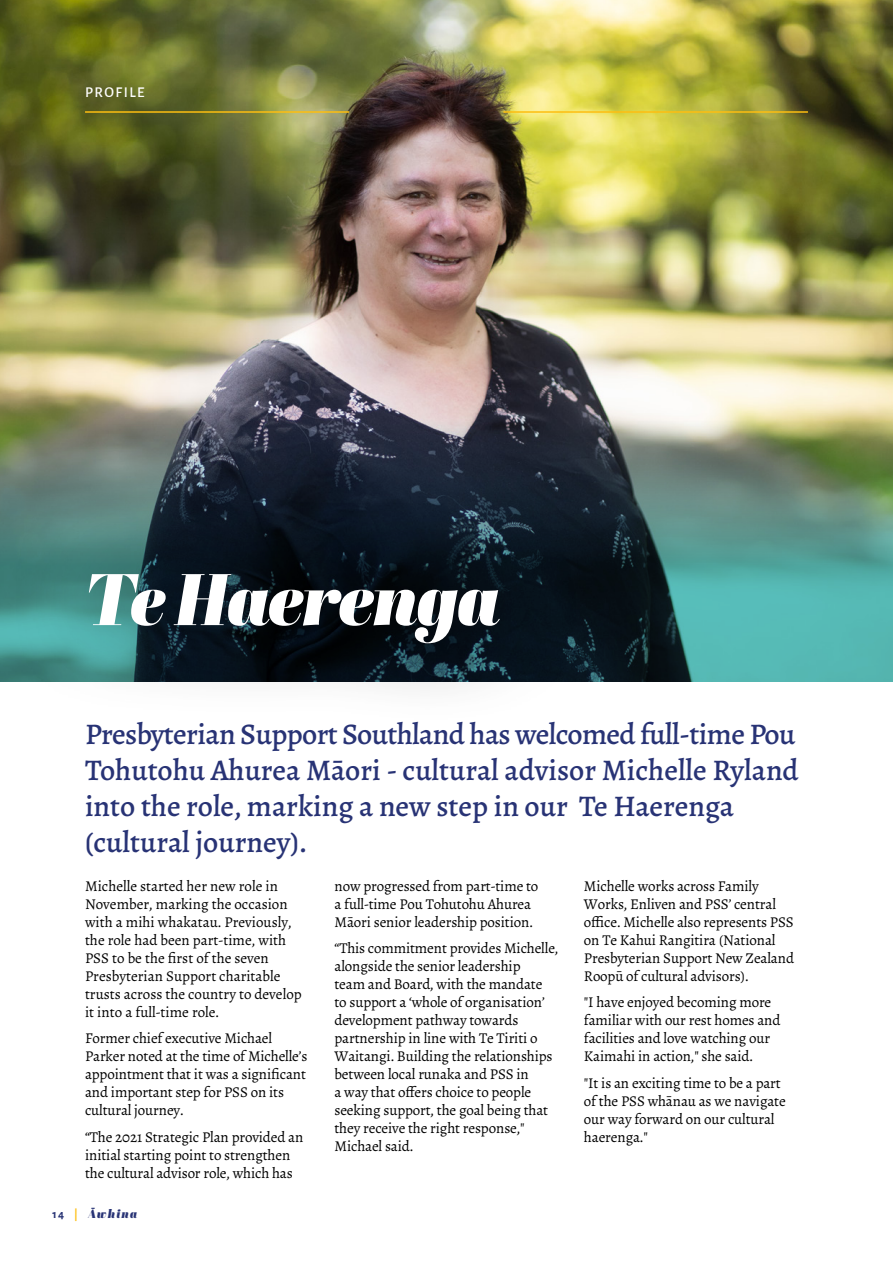
<style>
.page{position:relative;width:893px;height:1263px;background:#fff}
.page>*{position:absolute;margin:0;border:0;box-sizing:border-box;transform-origin:0 0}
.t1{font:italic 72.75px "Abril Display Bl";letter-spacing:-.01em;color:#fff}
.Article_-_H2{font:500 30px/36px "Alegreya";color:#283375}
.Body{font:15px/18px "Alegreya";letter-spacing:-.01em;color:#000}
.Heading_White_Backgr{font:500 15px "Alegreya Sans";letter-spacing:.1em;color:#fff}
.t2{font:italic 12px "Abril Display Bl";letter-spacing:.1em;color:#283375}
.s1{font-family:"Alegreya Sans";font-weight:700;font-style:normal}
.s2{font-family:"Alegreya Sans";font-weight:700;font-style:normal;color:#febe10}
</style>
<div class="page">
<img style="left:0;top:0;width:893px;height:233px">
<img style="left:0;top:233px;width:893px;height:449px">
<hr style="left:85px;top:111px;width:264px;height:2px;background:#febe10">
<hr style="left:503px;top:111px;width:305px;height:2px;background:#febe10">
<div style="left:7px;top:482px;width:579px;height:247px;background:#000;opacity:.75"></div>
<p class="Heading_White_Backgr" style="left:85px;top:82px;width:61px">PROFILE</p>
<p class="t1" style="left:85px;top:548px;width:417px">Te Haerenga</p>
<p class="Article_-_H2" style="left:85px;top:715px;width:715px">Presbyterian Support Southland has welcomed full-time Pou Tohutohu Ahurea Māori - cultural advisor Michelle Ryland into the role, marking a new step in our Te Haerenga (cultural journey).</p>
<p class="Body" style="left:85px;top:877px;width:218px">Michelle started her new role in<br>November, marking the occasion with a mihi whakatau. Previously, the role had been part-time, with<br>PSS to be the first of the seven<br>Presbyterian Support charitable trusts across the country to develop it into a full-time role.</p>
<p class="Body" style="left:85px;top:1029px;width:224px">Former chief executive Michael<br>Parker noted at the time of Michelle’s appointment that it was a significant and important step for PSS on its cultural journey.</p>
<p class="Body" style="left:85px;top:1128px;width:220px">“The 2021 Strategic Plan provided an initial starting point to strengthen the cultural advisor role, which has</p>
<p class="Body" style="left:334px;top:877px;width:205px">now progressed from part-time to a full-time Pou Tohutohu Ahurea<br>Māori senior leadership position.</p>
<p class="Body" style="left:334px;top:939px;width:225px">“This commitment provides Michelle, alongside the senior leadership<br>team and Board, with the mandate to support a ‘whole of organisation’ development pathway towards partnership in line with Te Tiriti o<br>Waitangi. Building the relationships between local runaka and PSS in<br>a way that offers choice to people seeking support, the goal being that they receive the right response,"<br>Michael said.</p>
<p class="Body" style="left:584px;top:877px;width:212px">Michelle works across Family<br>Works, Enliven and PSS’ central office. Michelle also represents PSS on Te Kahui Rangitira (National<br>Presbyterian Support New Zealand<br>Roopū of cultural advisors).</p>
<p class="Body" style="left:584px;top:993px;width:198px">"I have enjoyed becoming more familiar with our rest homes and facilities and love watching our<br>Kaimahi in action," she said.</p>
<p class="Body" style="left:584px;top:1074px;width:203px">"It is an exciting time to be a part of the PSS whānau as we navigate our way forward on our cultural haerenga."</p>
<p class="t2" style="left:53px;top:1205px;width:86px"><span class="s1">14</span> <span class="s2">|</span> Āwhina</p>
</div>
